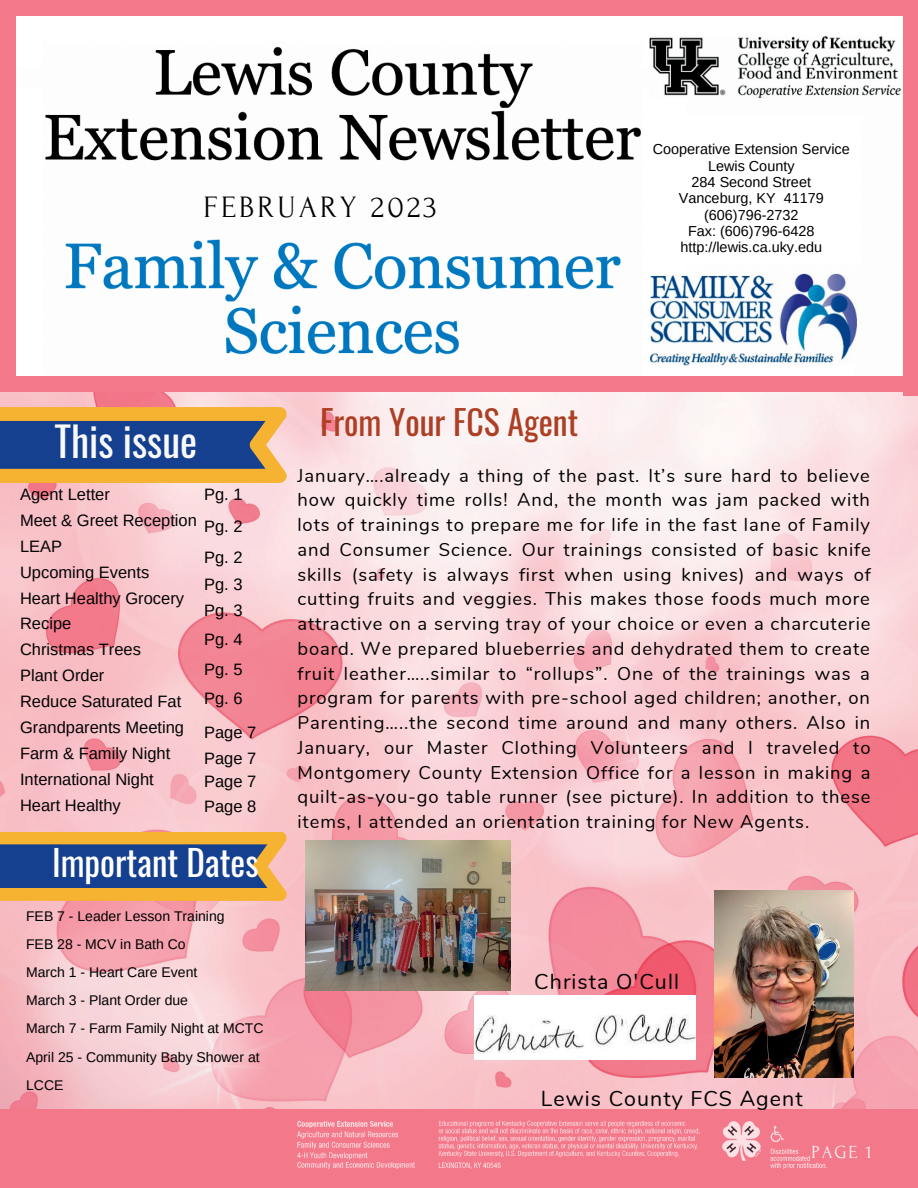
<style>
.page{position:relative;width:918px;height:1188px;background:#fff}
.page>*{position:absolute;margin:0;border:0;box-sizing:border-box;transform-origin:0 0}
.t1{font:40.5px "Oswald";color:#f9f9f9}
.t2{font:35.1px "Oswald";color:#fff}
.t3{font:33.75px "Oswald";color:#ac3f24}
.t4{font:31.2px "Forum";letter-spacing:.1em;color:#000}
.t5{font:21.3px "Nunito";letter-spacing:.05em;color:#000}
.t6{font:18.45px "Forum";color:#f9f9f9}
.t7{font:18.3px/24.8px "Nunito";letter-spacing:.05em;color:#000;text-align:justify}
.t8{font:16.5px/25.8px "Arimo";color:#030303}
.t9{font:16.5px/31.5px "Arimo";color:#000}
.t10{font:14.4px/16.4px "Arimo";color:#000;text-align:center}
.t11{font:13.95px/28.2px "Arimo";color:#000}
</style>
<div class="page">
<img style="left:0;top:392px;width:918px;height:717px">
<img style="left:15px;top:15px;width:888px;height:362px">
<svg style="left:0;top:407px;width:287px;height:75px;background:#75726c"></svg>
<div style="left:0;top:1109px;width:918px;height:79px;background:#f2788a"></div>
<img style="left:297px;top:1120px;width:530px;height:50px">
<svg style="left:0;top:832px;width:287px;height:68px;background:#73706c"></svg>
<div style="left:0;top:377px;width:918px;height:15px;background:#f2788a"></div>
<div style="left:903px;top:0;width:15px;height:396px;background:#f2788a"></div>
<div style="left:0;top:0;width:15px;height:392px;background:#f2788a"></div>
<div style="left:0;top:0;width:918px;height:15px;background:#f2788a"></div>
<div style="left:648px;top:117px;width:213px;height:147px;background:#fff"></div>
<img style="left:474px;top:996px;width:222px;height:64px">
<img style="left:714px;top:891px;width:140px;height:186px">
<img style="left:305px;top:841px;width:206px;height:149px">
<h3 class="t4" style="left:204px;top:190px;width:235px">FEBRUARY 2023</h3>
<p class="t10" style="left:653px;top:141px;width:199px">Cooperative Extension Service<br>Lewis County<br>284 Second Street<br>Vanceburg, KY 41179 (606)796-2732<br>Fax: (606)796-6428 http://lewis.ca.uky.edu</p>
<h1 class="t1" style="left:54px;top:410px;width:144px">This issue</h1>
<p class="t8" style="left:20px;top:481px;width:178px">Agent Letter<br>Meet &amp; Greet Reception<br>LEAP<br>Upcoming Events<br>Heart Healthy Grocery<br>Recipe<br>Christmas Trees<br>Plant Order<br>Reduce Saturated Fat<br>Grandparents Meeting<br>Farm &amp; Family Night<br>International Night<br>Heart Healthy</p>
<p class="t9" style="left:204px;top:479px;width:40px;text-align:justify">Pg. 1<br>Pg. 2<br>Pg. 2</p>
<p class="t9" style="left:204px;top:572px;width:40px;line-height:25.8px">Pg. 3<br>Pg. 3</p>
<p class="t9" style="left:204px;top:625px;width:40px;line-height:29.2px;text-align:justify">Pg. 4<br>Pg. 5<br>Pg. 6</p>
<p class="t9" style="left:204px;top:719px;width:54px;line-height:25.8px">Page 7<br>Page 7</p>
<p class="t9" style="left:204px;top:769px;width:54px;line-height:24.8px">Page 7<br>Page 8</p>
<h2 class="t2" style="left:52px;top:835px;width:208px">Important Dates</h2>
<p class="t11" style="left:26px;top:902px;width:239px">FEB 7 - Leader Lesson Training<br>FEB 28 - MCV in Bath Co<br>March 1 - Heart Care Event<br>March 3 - Plant Order due<br>March 7 - Farm Family Night at MCTC<br>April 25 - Community Baby Shower at<br>LCCE</p>
<h3 class="t3" style="left:320px;top:396px;width:260px">From Your FCS Agent</h3>
<p class="t7" style="left:297px;top:463px;width:575px">January….already a thing of the past. It’s sure hard to believe how quickly time rolls! And, the month was jam packed with lots of trainings to prepare me for life in the fast lane of Family and Consumer Science. Our trainings consisted of basic knife skills (safety is always first when using knives) and ways of cutting fruits and veggies. This makes those foods much more attractive on a serving tray of your choice or even a charcuterie board. We prepared blueberries and dehydrated them to create fruit leather…..similar to “rollups”. One of the trainings was a program for parents with pre-school aged children; another, on Parenting…..the second time around and many others. Also in January, our Master Clothing Volunteers and I traveled to Montgomery County Extension Office for a lesson in making a quilt-as-you-go table runner (see picture). In addition to these items, I attended an orientation training for New Agents.</p>
<p class="t5" style="left:534px;top:967px;width:146px">Christa O'Cull</p>
<p class="t5" style="left:541px;top:1084px;width:263px">Lewis County FCS Agent</p>
<p class="t6" style="left:812px;top:1143px;width:62px">PAGE 1</p>
</div>
